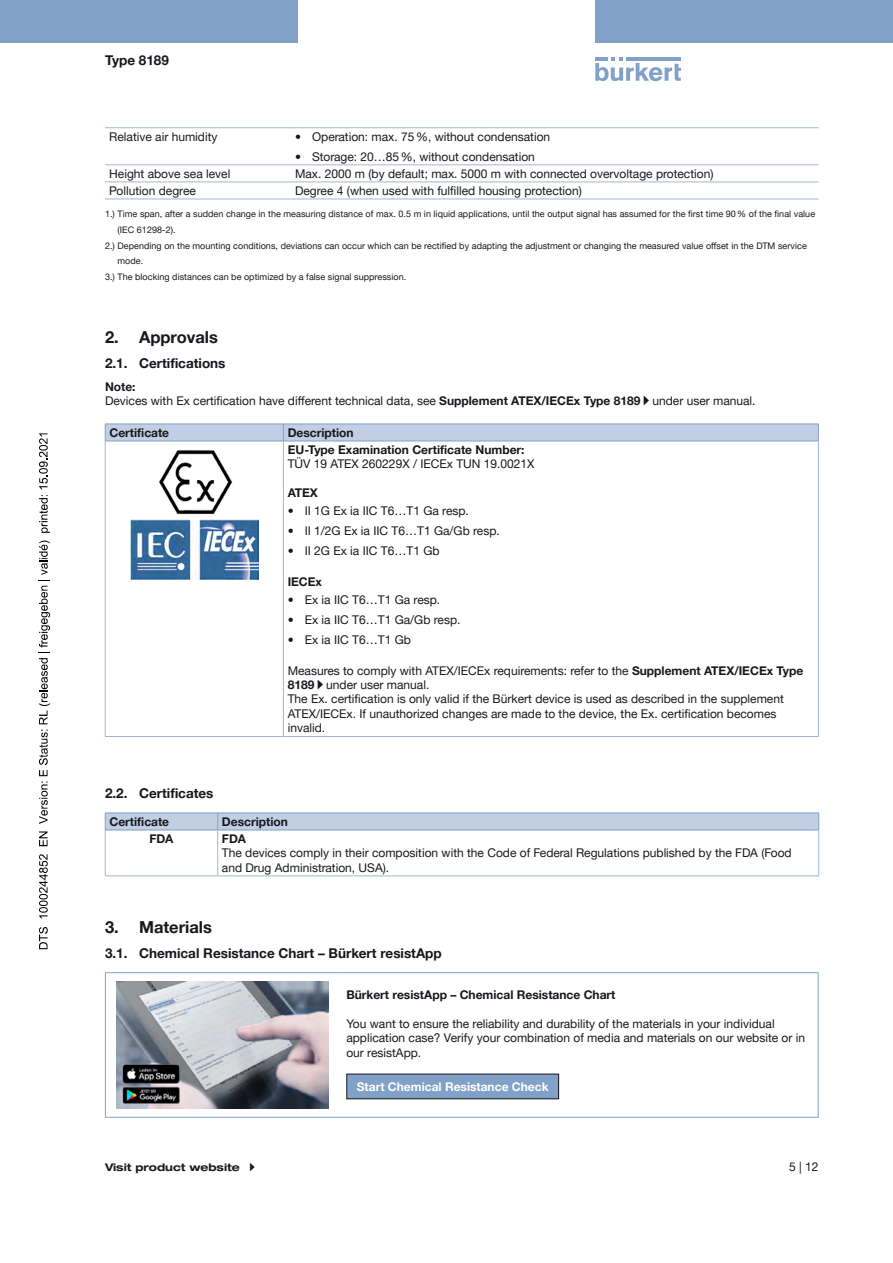
<style>
.page{position:relative;width:893px;height:1263px;background:#fff}
.page>*{position:absolute;margin:0;border:0;box-sizing:border-box;transform-origin:0 0}
.t1{font:700 16.5px "Helvetica Neue LTW1 G";color:#1a171c}
.t2{font:700 13.5px "Helvetica Neue LTW1 G";color:#1a171c}
.t3{font:12px/14.4px "Helvetica Neue LTW1 G";color:#1a171c}
.t4{font:700 12px/17.1px "Helvetica Neue LTW1 G";color:#1a171c}
.t5{font:700 12px "Helvetica Neue LTW1 G";color:#fff}
.t6{font:700 expanded 10.5px "Helvetica Neue LTW1 G";color:#1a171c}
.t7{font:9px "Helvetica Neue LTW1 G";letter-spacing:.005em;color:#1a171c}
.s1{font-weight:700}
</style>
<div class="page">
<svg style="left:595px;top:57px;width:86px;height:24px"></svg>
<hr style="left:626px;top:57px;width:55px;height:4px;background:#81a1c8">
<div style="left:0;top:0;width:298px;height:42px;background:#81a1c8"></div>
<div style="left:595px;top:0;width:298px;height:42px;background:#81a1c8"></div>
<hr style="left:105px;top:127px;width:186px;height:1px;background:#a1b7d6">
<hr style="left:291px;top:127px;width:528px;height:1px;background:#a1b7d6">
<hr style="left:105px;top:182px;width:186px;height:1px;background:#a1b7d6">
<hr style="left:291px;top:182px;width:528px;height:1px;background:#a1b7d6">
<hr style="left:105px;top:165px;width:186px;height:1px;background:#a1b7d6">
<hr style="left:291px;top:165px;width:528px;height:1px;background:#a1b7d6">
<hr style="left:105px;top:199px;width:186px;height:1px;background:#a1b7d6">
<hr style="left:291px;top:199px;width:528px;height:1px;background:#a1b7d6">
<hr style="left:818px;top:441px;width:1px;height:295px;background:#a1b7d6">
<hr style="left:283px;top:736px;width:536px;height:1px;background:#a1b7d6">
<hr style="left:105px;top:441px;width:1px;height:295px;background:#a1b7d6">
<hr style="left:283px;top:441px;width:1px;height:295px;background:#a1b7d6">
<hr style="left:105px;top:736px;width:178px;height:1px;background:#a1b7d6">
<hr style="left:105px;top:441px;width:178px;height:1px;background:#81a1c8">
<svg style="left:105px;top:424px;width:714px;height:17px;background:#bdcbe1"></svg>
<hr style="left:283px;top:441px;width:536px;height:1px;background:#81a1c8">
<img style="left:159px;top:450px;width:74px;height:64px">
<img style="left:131px;top:520px;width:127px;height:59px">
<hr style="left:105px;top:876px;width:113px;height:1px;background:#a1b7d6">
<hr style="left:218px;top:876px;width:601px;height:1px;background:#a1b7d6">
<svg style="left:105px;top:813px;width:714px;height:17px;background:#bdcbe1"></svg>
<hr style="left:218px;top:830px;width:601px;height:1px;background:#81a1c8">
<hr style="left:818px;top:830px;width:1px;height:46px;background:#a1b7d6">
<hr style="left:105px;top:830px;width:113px;height:1px;background:#81a1c8">
<hr style="left:105px;top:830px;width:1px;height:46px;background:#a1b7d6">
<hr style="left:217px;top:830px;width:1px;height:46px;background:#a1b7d6">
<hr style="left:105px;top:972px;width:233px;height:1px;background:#81a1c8">
<hr style="left:105px;top:973px;width:1px;height:144px;background:#81a1c8">
<hr style="left:338px;top:972px;width:481px;height:1px;background:#81a1c8">
<hr style="left:818px;top:973px;width:1px;height:144px;background:#81a1c8">
<hr style="left:105px;top:1117px;width:233px;height:1px;background:#81a1c8">
<hr style="left:338px;top:1117px;width:481px;height:1px;background:#81a1c8">
<img style="left:116px;top:981px;width:213px;height:128px">
<div style="left:347px;top:1074px;width:212px;height:25px;background:#81a1c8"></div>
<div style="left:346px;top:1074px;width:213px;height:25px;border:1px solid #1a171c"></div>
<svg style="left:39px;top:927px;width:9px;height:22px"></svg>
<svg style="left:39px;top:854px;width:9px;height:64px"></svg>
<svg style="left:39px;top:831px;width:9px;height:15px"></svg>
<svg style="left:39px;top:540px;width:11px;height:284px"></svg>
<svg style="left:39px;top:495px;width:11px;height:38px"></svg>
<svg style="left:39px;top:433px;width:9px;height:56px"></svg>
<p class="t2" style="left:105px;top:52px;width:65px">Type 8189</p>
<p class="t3" style="left:109px;top:129px;width:110px">Relative air humidity</p>
<p class="t3" style="left:295px;top:129px;width:257px">• Operation: max. 75%, without condensation</p>
<p class="t3" style="left:295px;top:149px;width:241px">• Storage: 20…85%, without condensation</p>
<p class="t3" style="left:109px;top:166px;width:123px">Height above sea level</p>
<p class="t3" style="left:295px;top:166px;width:420px">Max. 2000 m (by default; max. 5000 m with connected overvoltage protection)</p>
<p class="t3" style="left:109px;top:183px;width:88px">Pollution degree</p>
<p class="t3" style="left:295px;top:183px;width:288px">Degree 4 (when used with fulfilled housing protection)</p>
<p class="t7" style="left:105px;top:208px;width:712px">1.) Time span, after a sudden change in the measuring distance of max. 0.5 m in liquid applications, until the output signal has assumed for the first time 90% of the final value</p>
<p class="t7" style="left:118px;top:224px;width:60px">(IEC 61298‑2).</p>
<p class="t7" style="left:105px;top:240px;width:703px">2.) Depending on the mounting conditions, deviations can occur which can be rectified by adapting the adjustment or changing the measured value offset in the DTM service</p>
<p class="t7" style="left:118px;top:256px;width:27px">mode.</p>
<p class="t7" style="left:105px;top:271px;width:303px">3.) The blocking distances can be optimized by a false signal suppression.</p>
<h1 class="t1" style="left:105px;top:327px;width:115px">2. Approvals</h1>
<p class="t2" style="left:105px;top:355px;width:122px">2.1. Certifications</p>
<p class="t3" style="left:105px;top:379px;width:652px"><span class="s1">Note:<br></span>Devices with Ex certification have different technical data, see <span class="s1">Supplement ATEX/IECEx Type 8189</span> under user manual.</p>
<p class="t4" style="left:109px;top:424px;width:61px">Certificate</p>
<p class="t4" style="left:288px;top:424px;width:238px">Description<br>EU-Type Examination Certificate Number:</p>
<p class="t3" style="left:288px;top:457px;width:248px">TÜV 19 ATEX 260229X / IECEx TUN 19.0021X</p>
<p class="t4" style="left:288px;top:484px;width:32px">ATEX</p>
<p class="t3" style="left:288px;top:503px;width:183px">• II 1G Ex ia IIC T6…T1 Ga resp.</p>
<p class="t3" style="left:288px;top:523px;width:214px">• II 1/2G Ex ia IIC T6…T1 Ga/Gb resp.</p>
<p class="t3" style="left:288px;top:543px;width:153px">• II 2G Ex ia IIC T6…T1 Gb</p>
<p class="t4" style="left:288px;top:573px;width:36px">IECEx</p>
<p class="t3" style="left:288px;top:592px;width:154px">• Ex ia IIC T6…T1 Ga resp.</p>
<p class="t3" style="left:288px;top:612px;width:174px">• Ex ia IIC T6…T1 Ga/Gb resp.</p>
<p class="t3" style="left:288px;top:632px;width:125px">• Ex ia IIC T6…T1 Gb</p>
<p class="t3" style="left:288px;top:663px;width:517px">Measures to comply with ATEX/IECEx requirements: refer to the <span class="s1">Supplement ATEX/IECEx Type 8189</span> under user manual.<br>The Ex. certification is only valid if the Bürkert device is used as described in the supplement ATEX/IECEx. If unauthorized changes are made to the device, the Ex. certification becomes invalid.</p>
<p class="t2" style="left:105px;top:785px;width:110px">2.2. Certificates</p>
<p class="t4" style="left:109px;top:813px;width:61px">Certificate</p>
<p class="t4" style="left:222px;top:813px;width:67px">Description</p>
<p class="t4" style="left:149px;top:830px;width:25px">FDA</p>
<p class="t4" style="left:222px;top:830px;width:25px">FDA</p>
<p class="t3" style="left:222px;top:846px;width:571px">The devices comply in their composition with the Code of Federal Regulations published by the FDA (Food and Drug Administration, USA).</p>
<h1 class="t1" style="left:105px;top:917px;width:108px">3. Materials</h1>
<p class="t2" style="left:105px;top:945px;width:338px">3.1. Chemical Resistance Chart – Bürkert resistApp</p>
<p class="t4" style="left:346px;top:986px;width:271px">Bürkert resistApp – Chemical Resistance Chart</p>
<p class="t3" style="left:346px;top:1016px;width:460px">You want to ensure the reliability and durability of the materials in your individual application case? Verify your combination of media and materials on our website or in our resistApp.</p>
<p class="t5" style="left:357px;top:1079px;width:193px">Start Chemical Resistance Check</p>
<p class="t6" style="left:105px;top:1161px;width:136px">Visit product website</p>
<p class="t3" style="left:789px;top:1159px;width:31px">5 | 12</p>
</div>
